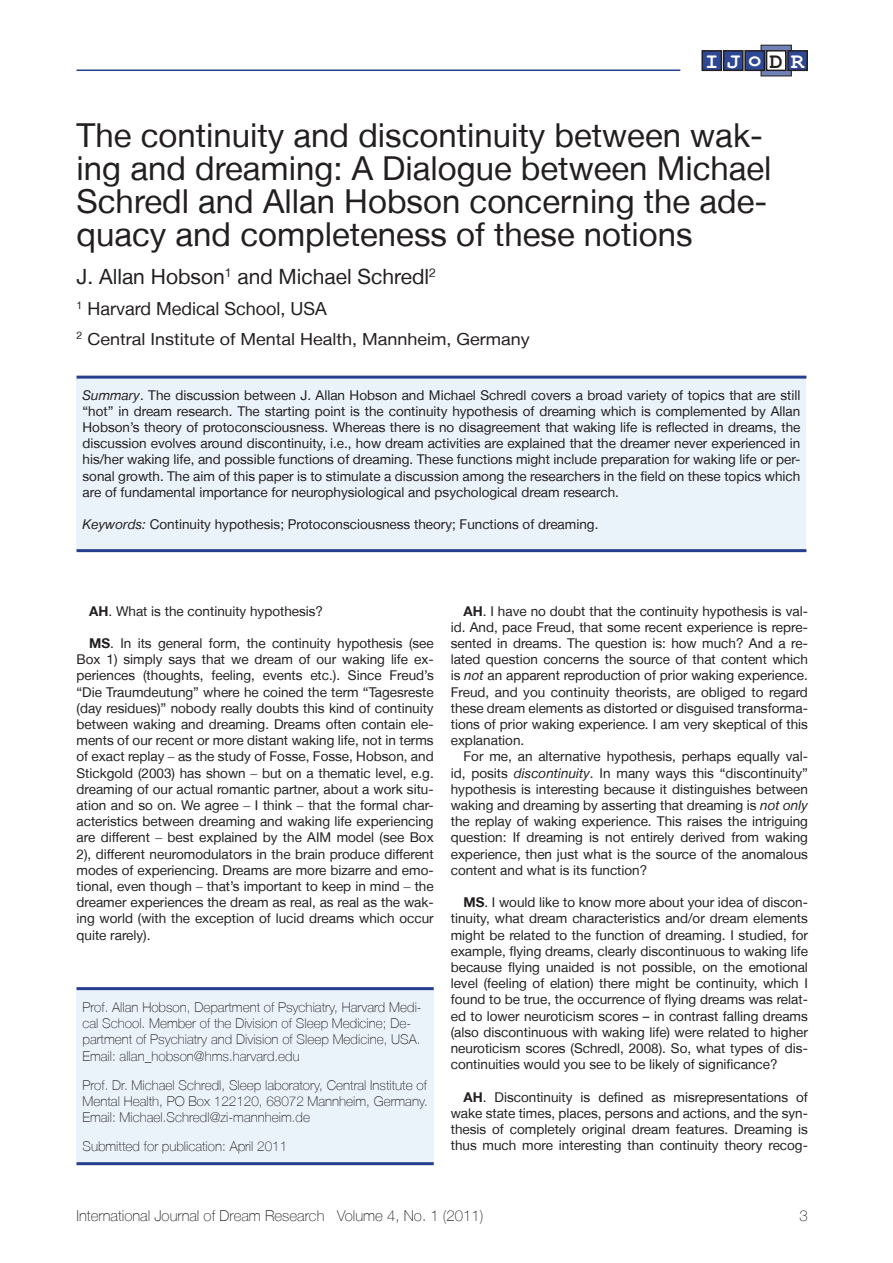
<style>
.page{position:relative;width:893px;height:1263px;background:#fff}
.page>*{position:absolute;margin:0;border:0;box-sizing:border-box;transform-origin:0 0}
.Ü1{font:33px/33px "Helvetica Neue LT";color:#231f20}
.t1{font:700 22.2px "Courier New";color:#fff}
.Ü1_Autor{font:21px "Helvetica Neue LT";color:#231f20}
.Ü1-2{font:18px "Helvetica Neue LT";color:#231f20}
.Ü1_Affiliation{font:16.65px "Helvetica Neue LT";color:#231f20;scale:1.08 1}
.Fußzeile_rechts{font:100 15px "Helvetica Neue LT";color:#231f20}
.Fußzeile_links{font:100 15px "Helvetica Neue LT";color:#231f20}
.Standard_mit_Einzug{font:13.5px/16.2px "Helvetica Neue LT";color:#231f20;text-align:justify}
.Abstract{font:13.5px/16.2px "Helvetica Neue LT";color:#231f20;text-align:justify}
.InfoBox{font:100 13.5px/16.2px "Helvetica Neue LT";color:#231f20}
.s1{color:#231f20}
.s2{font-style:italic}
.s3{font-weight:700}
.s4{font-family:"Times New Roman"}
</style>
<div class="page">
<hr style="left:77px;top:70px;width:603px;height:1px;background:#253f8e">
<svg style="left:763px;top:47px;width:27px;height:27px"></svg>
<div style="left:761px;top:45px;width:31px;height:31px;border:1px solid #231f20"></div>
<div style="left:767px;top:51px;width:19px;height:19px;background:#fff"></div>
<div style="left:766px;top:50px;width:20px;height:21px;border:1px solid #231f20"></div>
<div style="left:702px;top:51px;width:19px;height:19px;background:#2f4895"></div>
<div style="left:701px;top:50px;width:21px;height:21px;border:1px solid #231f20"></div>
<div style="left:724px;top:51px;width:19px;height:19px;background:#2f4895"></div>
<div style="left:723px;top:50px;width:21px;height:21px;border:1px solid #231f20"></div>
<div style="left:745px;top:51px;width:19px;height:19px;background:#2f4895"></div>
<div style="left:744px;top:50px;width:21px;height:21px;border:1px solid #231f20"></div>
<div style="left:788px;top:51px;width:19px;height:19px;background:#2f4895"></div>
<div style="left:787px;top:50px;width:21px;height:21px;border:1px solid #231f20"></div>
<div style="left:77px;top:989px;width:357px;height:175px;background:#ebf3fa"></div>
<hr style="left:77px;top:987px;width:357px;height:3px;background:#253f8e">
<hr style="left:77px;top:1162px;width:357px;height:3px;background:#253f8e">
<div style="left:77px;top:377px;width:729px;height:174px;background:#ebf3fa"></div>
<hr style="left:77px;top:376px;width:729px;height:3px;background:#253f8e">
<hr style="left:77px;top:549px;width:729px;height:3px;background:#253f8e">
<p class="t1" style="left:705px;top:47px;width:101px">I J o <span class="s1">D</span> R</p>
<p class="Ü1" style="left:77px;top:118px;width:696px">The continuity and discontinuity between wak&shy;ing and dreaming: A Dialogue between Michael Schredl and Allan Hobson concerning the ade&shy;quacy and completeness of these notions</p>
<p class="Ü1_Autor" style="left:77px;top:264px;width:361px">J. Allan Hobson<sup>1</sup> and Michael Schredl<sup>2</sup></p>
<p class="Ü1-2" style="left:77px;top:297px;width:252px"><sup>1</sup> Harvard Medical School, USA</p>
<p class="Ü1_Affiliation" style="left:77px;top:329px;width:421px"><sup>2</sup> Central Institute of Mental Health, Mannheim, Germany</p>
<p class="Abstract" style="left:83px;top:386px;width:719px"><span class="s2">Summary</span>. The discussion between J. Allan Hobson and Michael Schredl covers a broad variety of topics that are still “hot” in dream research. The starting point is the continuity hypothesis of dreaming which is complemented by Allan Hobson’s theory of protoconsciousness. Whereas there is no disagreement that waking life is reflected in dreams, the discussion evolves around discontinuity, i.e., how dream activities are explained that the dreamer never experienced in his/her waking life, and possible functions of dreaming. These functions might include preparation for waking life or per&shy;sonal growth. The aim of this paper is to stimulate a discussion among the researchers in the field on these topics which are of fundamental importance for neurophysiological and psychological dream research.</p>
<p class="Abstract" style="left:83px;top:516px;width:517px"><span class="s2">Keywords:</span> Continuity hypothesis; Protoconsciousness theory; Functions of dreaming.</p>
<p class="Standard_mit_Einzug" style="left:89px;top:602px;width:235px"><span class="s3">AH</span>. What is the continuity hypothesis?</p>
<p class="Standard_mit_Einzug" style="left:77px;top:635px;width:359px;text-indent:13px"><span class="s3">MS</span>. In its general form, the continuity hypothesis (see Box 1) simply says that we dream of our waking life ex&shy;periences (thoughts, feeling, events etc.). Since Freud’s “Die Traumdeutung” where he coined the term “Tagesreste (day residues)” nobody really doubts this kind of continuity between waking and dreaming. Dreams often contain ele&shy;ments of our recent or more distant waking life, not in terms of exact replay <span class="s4">–</span> as the study of Fosse, Fosse, Hobson, and Stickgold (2003) has shown <span class="s4">–</span> but on a thematic level, e.g. dreaming of our actual romantic partner, about a work situ&shy;ation and so on. We agree <span class="s4">–</span> I think <span class="s4">–</span> that the formal char&shy;acteristics between dreaming and waking life experiencing are different <span class="s4">–</span> best explained by the AIM model (see Box 2), different neuromodulators in the brain produce different modes of experiencing. Dreams are more bizarre and emo&shy;tional, even though <span class="s4">–</span> that’s important to keep in mind <span class="s4">–</span> the dreamer experiences the dream as real, as real as the wak&shy;ing world (with the exception of lucid dreams which occur quite rarely).</p>
<p class="InfoBox" style="left:83px;top:999px;width:341px">Prof. Allan Hobson, Department of Psychiatry, Harvard Medi&shy;cal School. Member of the Division of Sleep Medicine; De&shy;partment of Psychiatry and Division of Sleep Medicine, USA.<br>Email: allan_hobson@hms.harvard.edu</p>
<p class="InfoBox" style="left:83px;top:1077px;width:347px;text-align:justify">Prof. Dr. Michael Schredl, Sleep laboratory, Central Institute of Mental Health, PO Box 122120, 68072 Mannheim, Germany.<br>Email: Michael.Schredl@zi-mannheim.de</p>
<p class="InfoBox" style="left:83px;top:1138px;width:206px">Submitted for publication: April 2011</p>
<p class="Standard_mit_Einzug" style="left:451px;top:602px;width:359px;text-indent:13px"><span class="s3">AH</span>. I have no doubt that the continuity hypothesis is val&shy;id. And, pace Freud, that some recent experience is repre&shy;sented in dreams. The question is: how much? And a re&shy;lated question concerns the source of that content which is <span class="s2">not</span> an apparent reproduction of prior waking experience.<br>Freud, and you continuity theorists, are obliged to regard these dream elements as distorted or disguised transforma&shy;tions of prior waking experience. I am very skeptical of this explanation.</p>
<p class="Standard_mit_Einzug" style="left:451px;top:748px;width:359px;text-indent:13px">For me, an alternative hypothesis, perhaps equally val&shy;id, posits <span class="s2">discontinuity</span>. In many ways this “discontinuity” hypothesis is interesting because it distinguishes between waking and dreaming by asserting that dreaming is <span class="s2">not only </span>the replay of waking experience. This raises the intriguing question: If dreaming is not entirely derived from waking experience, then just what is the source of the anomalous content and what is its function?</p>
<p class="Standard_mit_Einzug" style="left:451px;top:894px;width:359px;text-indent:13px"><span class="s3">MS</span>. I would like to know more about your idea of discon&shy;tinuity, what dream characteristics and/or dream elements might be related to the function of dreaming. I studied, for example, flying dreams, clearly discontinuous to waking life because flying unaided is not possible, on the emotional level (feeling of elation) there might be continuity, which I found to be true, the occurrence of flying dreams was relat&shy;ed to lower neuroticism scores – in contrast falling dreams (also discontinuous with waking life) were related to higher neuroticism scores (Schredl, 2008). So, what types of dis&shy;continuities would you see to be likely of significance?</p>
<p class="Standard_mit_Einzug" style="left:451px;top:1088px;width:359px;text-indent:13px"><span class="s3">AH</span>. Discontinuity is defined as misrepresentations of wake state times, places, persons and actions, and the syn&shy;thesis of completely original dream features. Dreaming is thus much more interesting than continuity theory recog-</p>
<p class="Fußzeile_rechts" style="left:77px;top:1207px;width:408px">International Journal of Dream Research Volume 4, No. 1 (2011)</p>
<p class="Fußzeile_links" style="left:800px;top:1207px;width:10px">3</p>
</div>
